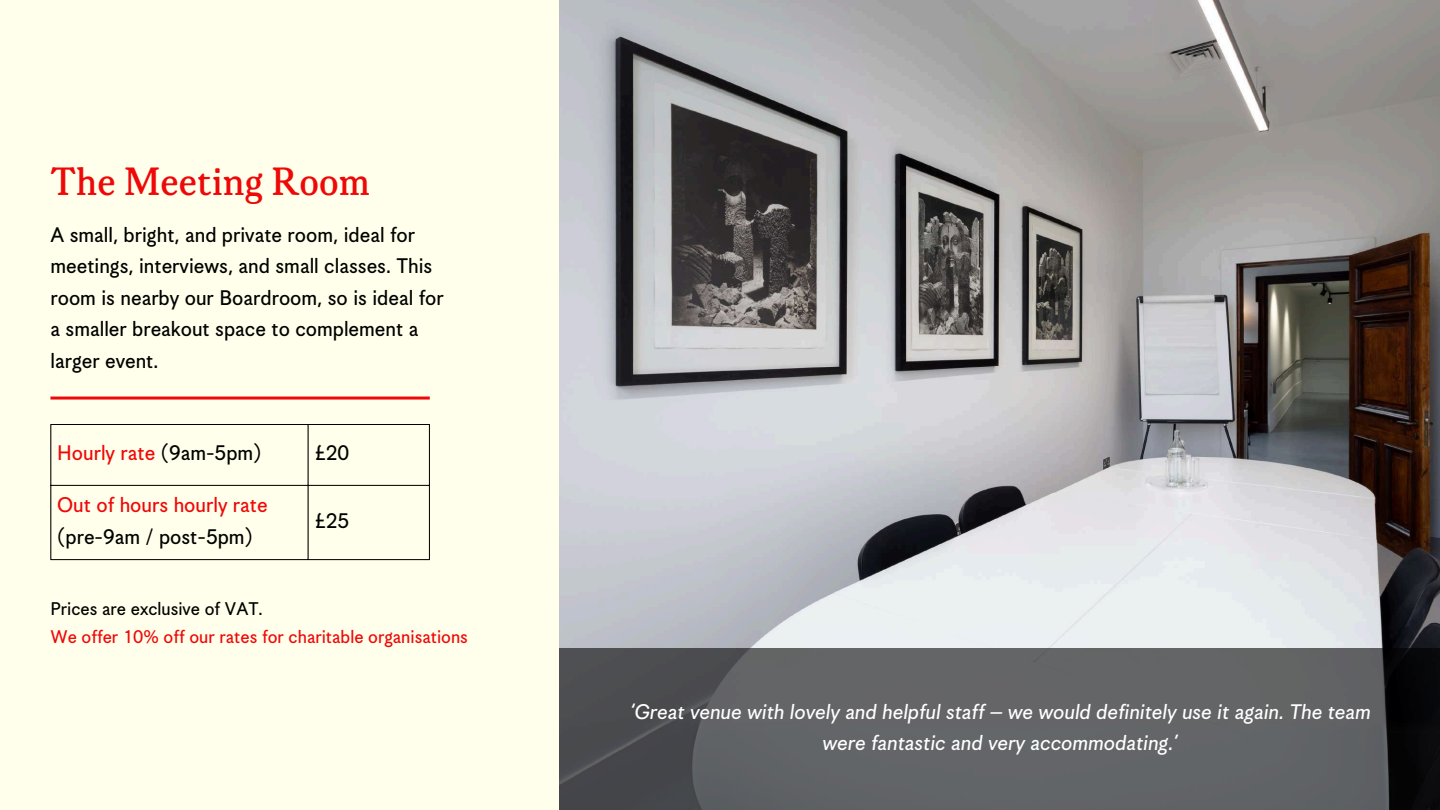
<style>
.page{position:relative;width:1440px;height:810px;background:#ffffeb}
.page>*{position:absolute;margin:0;border:0;box-sizing:border-box;transform-origin:0 0}
.t1{font:42.4px "Korpus B";color:#ef0808}
.t2{font:23px/31.5px "Korpus Grotesk C";color:#000}
.t3{font:23px/31.5px "Korpus Grotesk C8";color:#fff;text-align:center}
.t4{font:23px "Korpus Grotesk C";color:#ef0808}
.t5{font:20px "Korpus Grotesk C";color:#ef0808}
.t6{font:20px "Korpus Grotesk C";color:#000}
.s1{color:#000}
</style>
<div class="page">
<img style="left:559px;top:0;width:881px;height:648px">
<hr style="left:50px;top:397px;width:380px;height:3px;background:#ef0808">
<hr style="left:50px;top:425px;width:1px;height:134px;background:#000">
<hr style="left:308px;top:425px;width:1px;height:134px;background:#000">
<hr style="left:429px;top:425px;width:1px;height:134px;background:#000">
<hr style="left:50px;top:424px;width:380px;height:1px;background:#000">
<hr style="left:50px;top:485px;width:380px;height:1px;background:#000">
<hr style="left:50px;top:559px;width:380px;height:1px;background:#000">
<svg style="left:559px;top:648px;width:881px;height:162px;background:#575a5c"></svg>
<h1 class="t1" style="left:51px;top:163px;width:321px">The Meeting Room</h1>
<p class="t2" style="left:50px;top:220px;width:395px">A small, bright, and private room, ideal for meetings, interviews, and small classes. This room is nearby our Boardroom, so is ideal for a smaller breakout space to complement a larger event.</p>
<p class="t4" style="left:57px;top:443px;width:206px">Hourly rate <span class="s1">(9am-5pm)</span></p>
<p class="t2" style="left:314px;top:439px;width:36px">£20</p>
<p class="t4" style="left:57px;top:495px;width:212px">Out of hours hourly rate</p>
<p class="t2" style="left:57px;top:522px;width:197px">(pre-9am / post-5pm)</p>
<p class="t2" style="left:314px;top:506px;width:36px">£25</p>
<p class="t6" style="left:50px;top:600px;width:214px">Prices are exclusive of VAT.</p>
<p class="t5" style="left:50px;top:628px;width:419px">We offer 10% off our rates for charitable organisations</p>
<p class="t3" style="left:629px;top:697px;width:743px">‘Great venue with lovely and helpful staff – we would definitely use it again. The team were fantastic and very accommodating.’</p>
</div>
